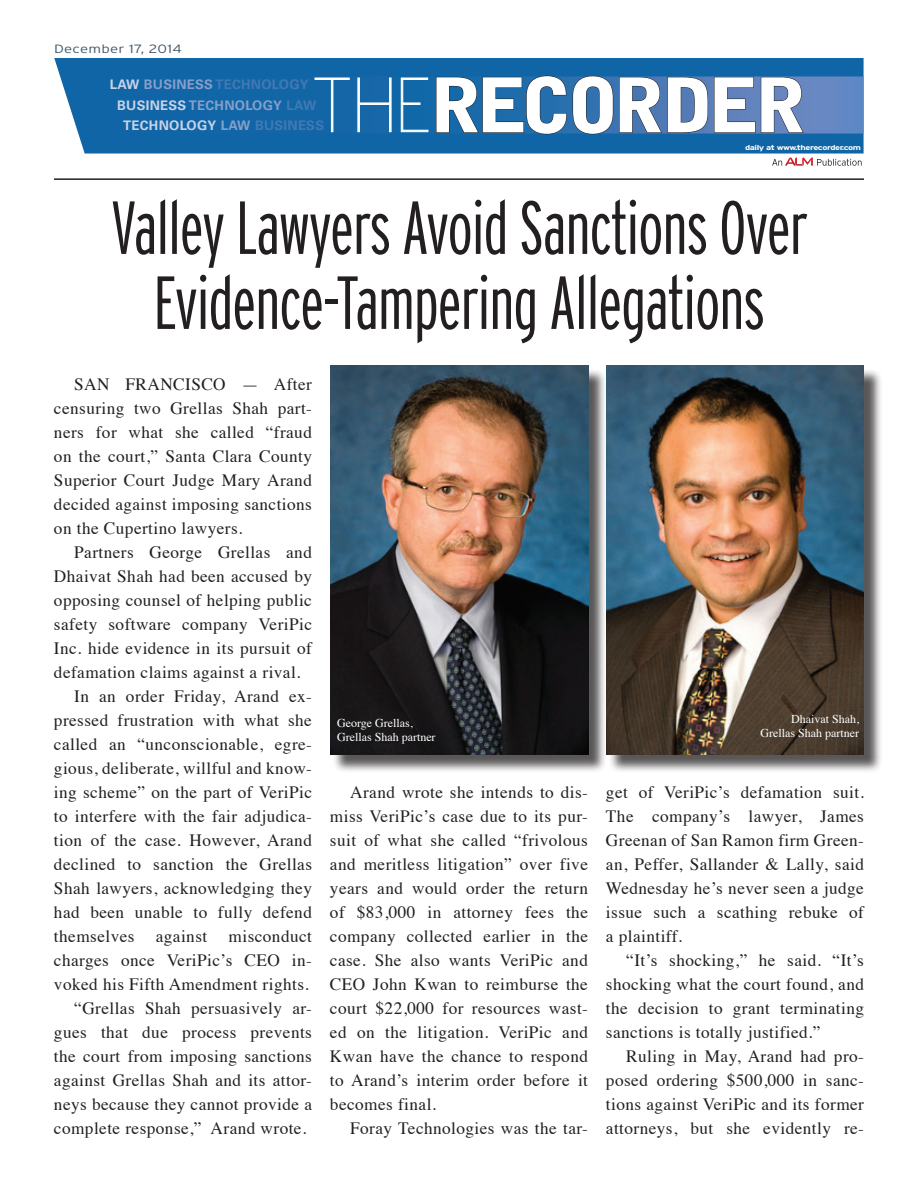
<style>
.page{position:relative;width:918px;height:1188px;background:#fff}
.page>*{position:absolute;margin:0;border:0;box-sizing:border-box;transform-origin:0 0}
.t1{font:300 extra-condensed 75px/75px "Interstate";letter-spacing:-.02em;color:#231f20;text-align:center}
.t2{font:900 74.85px "Bell Gothic Std";letter-spacing:-.08em;color:#fff;scale:1.05 1}
.t3{font:17.25px/24px "Times";letter-spacing:.025em;color:#231f20;text-align:justify}
.t4{font:700 13.2px "Univers LT Std";letter-spacing:.02em;color:#4279b4}
.t5{font:700 13.2px "Univers LT Std";letter-spacing:.02em;color:#869fca}
.t6{font:700 13.2px "Univers LT Std";letter-spacing:.02em;color:#c9d2e7}
.t7{font:12px/14.4px "Times";color:#fff;text-align:right}
.t8{font:300 12px "Interstate";letter-spacing:.02em;color:#405968;scale:1.25 1}
.t9{font:700 7.2px "Interstate";letter-spacing:-.05em;color:#fff;scale:1.29 1}
.s1{color:#c9d2e7}
.s2{color:#869fca}
.s3{color:#4279b4}
</style>
<div class="page">
<div style="left:54px;top:58px;width:810px;height:96px;background:#1065a6"></div>
<svg style="left:772px;top:157px;width:90px;height:9px"></svg>
<svg style="left:107px;top:76px;width:757px;height:58px;background:#246dac"></svg>
<svg style="left:436px;top:75px;width:272px;height:60px;background:#2d679e"></svg>
<svg style="left:714px;top:77px;width:90px;height:56px;background:#5c78ab"></svg>
<svg style="left:314px;top:77px;width:115px;height:55px;background:#337bb3"></svg>
<hr style="left:54px;top:178px;width:810px;height:2px;background:#231f20">
<div style="left:608px;top:368px;width:275px;height:405px;background:#231f20;opacity:.75"></div>
<img style="left:606px;top:366px;width:258px;height:388px">
<div style="left:332px;top:368px;width:275px;height:405px;background:#231f20;opacity:.75"></div>
<img style="left:330px;top:366px;width:258px;height:388px">
<p class="t8" style="left:54px;top:42px;width:104px">December 17, 2014</p>
<p class="t4" style="left:110px;top:77px;width:200px"><span class="s1">LAW</span> <span class="s2">BUSINESS</span> TECHNOLOGY</p>
<p class="t5" style="left:117px;top:97px;width:200px"><span class="s1">BUSINESS</span> TECHNOLOGY <span class="s3">LAW</span></p>
<p class="t6" style="left:123px;top:118px;width:202px">TECHNOLOGY <span class="s2">LAW</span> <span class="s3">BUSINESS</span></p>
<h2 class="t2" style="left:430px;top:62px;width:361px">RECORDER</h2>
<p class="t9" style="left:745px;top:143px;width:91px">daily at www.therecorder.com</p>
<h1 class="t1" style="left:111px;top:189px;width:699px">Valley Lawyers Avoid Sanctions Over<br>Evidence-Tampering Allegations</h1>
<p class="t3" style="left:54px;top:371px;width:260px;text-indent:20px">SAN FRANCISCO — After censuring two Grellas Shah part&shy;ners for what she called “fraud on the court,” Santa Clara County Superior Court Judge Mary Arand decided against imposing sanctions on the Cupertino lawyers.</p>
<p class="t3" style="left:74px;top:539px;width:239px">Partners George Grellas and</p>
<p class="t3" style="left:54px;top:563px;width:260px">Dhaivat Shah had been accused by</p>
<p class="t3" style="left:54px;top:587px;width:259px">opposing counsel of helping public</p>
<p class="t3" style="left:54px;top:611px;width:260px">safety software company VeriPic</p>
<p class="t3" style="left:54px;top:635px;width:259px">Inc. hide evidence in its pursuit of</p>
<p class="t3" style="left:54px;top:659px;width:248px">defamation claims against a rival.</p>
<p class="t3" style="left:74px;top:683px;width:239px">In an order Friday, Arand ex-</p>
<p class="t3" style="left:54px;top:707px;width:259px">pressed frustration with what she</p>
<p class="t3" style="left:54px;top:731px;width:260px">called an “unconscionable, egre-</p>
<p class="t3" style="left:54px;top:755px;width:260px">gious, deliberate, willful and know-</p>
<p class="t3" style="left:54px;top:779px;width:260px">ing scheme” on the part of VeriPic</p>
<p class="t3" style="left:54px;top:803px;width:260px">to interfere with the fair adjudica-</p>
<p class="t3" style="left:54px;top:827px;width:259px">tion of the case. However, Arand</p>
<p class="t3" style="left:54px;top:851px;width:260px">declined to sanction the Grellas</p>
<p class="t3" style="left:54px;top:875px;width:260px">Shah lawyers, acknowledging they</p>
<p class="t3" style="left:54px;top:899px;width:259px">had been unable to fully defend</p>
<p class="t3" style="left:54px;top:923px;width:260px">themselves against misconduct</p>
<p class="t3" style="left:54px;top:947px;width:260px">charges once VeriPic’s CEO in-</p>
<p class="t3" style="left:54px;top:971px;width:256px">voked his Fifth Amendment rights.</p>
<p class="t3" style="left:74px;top:995px;width:239px">“Grellas Shah persuasively ar-</p>
<p class="t3" style="left:54px;top:1019px;width:260px">gues that due process prevents</p>
<p class="t3" style="left:54px;top:1043px;width:260px">the court from imposing sanctions</p>
<p class="t3" style="left:54px;top:1067px;width:260px">against Grellas Shah and its attor-</p>
<p class="t3" style="left:54px;top:1091px;width:260px">neys because they cannot provide a</p>
<p class="t3" style="left:54px;top:1115px;width:254px">complete response,” Arand wrote.</p>
<p class="t7" style="left:760px;top:710px;width:100px">Dhaivat Shah,<br>Grellas Shah partner</p>
<p class="t7" style="left:337px;top:715px;width:100px;text-align:left">George Grellas,<br>Grellas Shah partner</p>
<p class="t3" style="left:606px;top:779px;width:260px">get of VeriPic’s defamation suit.<br>The company’s lawyer, James Greenan of San Ramon firm Green&shy;an, Peffer, Sallander &amp; Lally, said Wednesday he’s never seen a judge issue such a scathing rebuke of a plaintiff.</p>
<p class="t3" style="left:606px;top:946px;width:260px;text-indent:20px">“It’s shocking,” he said. “It’s shocking what the court found, and the decision to grant terminating sanctions is totally justified.”</p>
<p class="t3" style="left:606px;top:1042px;width:260px;text-indent:20px">Ruling in May, Arand had pro&shy;posed ordering $500,000 in sanc&shy;tions against VeriPic and its former attorneys, but she evidently re-</p>
<p class="t3" style="left:330px;top:779px;width:260px;text-indent:20px">Arand wrote she intends to dis&shy;miss VeriPic’s case due to its pur&shy;suit of what she called “frivolous and meritless litigation” over five years and would order the return of $83,000 in attorney fees the company collected earlier in the case. She also wants VeriPic and CEO John Kwan to reimburse the court $22,000 for resources wast&shy;ed on the litigation. VeriPic and Kwan have the chance to respond to Arand’s interim order before it becomes final.</p>
<p class="t3" style="left:350px;top:1114px;width:239px">Foray Technologies was the tar-</p>
</div>
